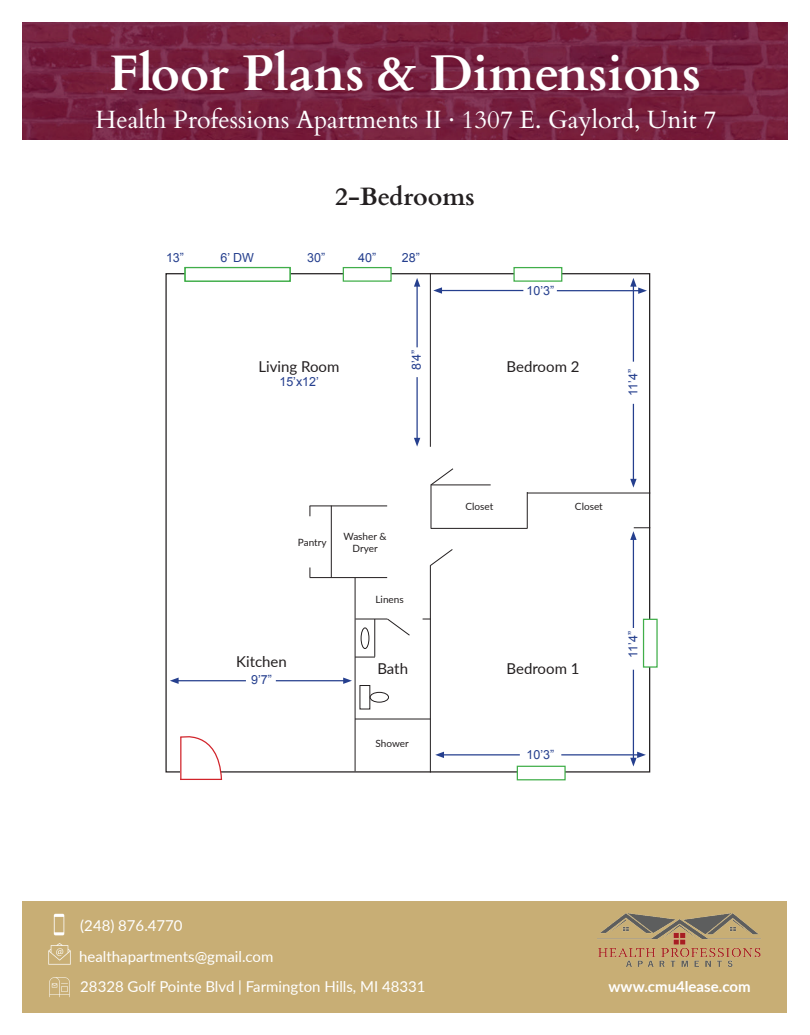
<style>
.page{position:relative;width:810px;height:1035px;background:#fff}
.page>*{position:absolute;margin:0;border:0;box-sizing:border-box;transform-origin:0 0}
.t1{font:700 50px "Cardo";color:#fff}
.t2{font:25px "Cardo";color:#fff}
.t3{font:700 25px "Cardo";color:#231f20}
.t4{font:15px/30.4px "Lato";color:#fff}
.t5{font:15px "Lato";color:#231f20}
.t6{font:700 15px "Lato";color:#fff}
.t7{font:12.5px "Arial";color:#253f8e}
.t8{font:10px/12px "Lato";color:#231f20;text-align:center}
</style>
<div class="page">
<div style="left:22px;top:901px;width:766px;height:111px;background:#c8ae75"></div>
<img style="left:53px;top:913px;width:12px;height:23px">
<img style="left:48px;top:943px;width:23px;height:22px">
<img style="left:22px;top:22px;width:765px;height:117px">
<img style="left:49px;top:977px;width:21px;height:20px">
<hr style="left:430px;top:273px;width:1px;height:174px;background:#231f20">
<hr style="left:527px;top:493px;width:123px;height:1px;background:#231f20">
<hr style="left:527px;top:492px;width:1px;height:36px;background:#231f20">
<hr style="left:431px;top:528px;width:97px;height:1px;background:#231f20">
<hr style="left:431px;top:485px;width:1px;height:44px;background:#231f20">
<hr style="left:431px;top:485px;width:60px;height:1px;background:#231f20">
<hr style="left:430px;top:565px;width:1px;height:208px;background:#231f20">
<hr style="left:355px;top:578px;width:1px;height:193px;background:#231f20">
<hr style="left:310px;top:506px;width:77px;height:1px;background:#231f20">
<hr style="left:355px;top:619px;width:32px;height:1px;background:#231f20">
<hr style="left:310px;top:577px;width:77px;height:1px;background:#231f20">
<hr style="left:331px;top:506px;width:1px;height:71px;background:#231f20">
<div style="left:517px;top:766px;width:49px;height:14px;background:#fff;border:1px solid #40ae49"></div>
<div style="left:643px;top:619px;width:15px;height:49px;background:#fff;border:1px solid #40ae49"></div>
<div style="left:513px;top:267px;width:49px;height:15px;background:#fff;border:1px solid #40ae49"></div>
<hr style="left:355px;top:719px;width:76px;height:1px;background:#231f20">
<svg style="left:355px;top:657px;width:20px;height:1px"></svg>
<div style="left:361px;top:628px;width:8px;height:21px;border:1px solid #231f20;border-radius:50%"></div>
<hr style="left:374px;top:619px;width:1px;height:38px;background:#231f20">
<hr style="left:177px;top:680px;width:69px;height:1px;background:#253f8e">
<svg style="left:170px;top:678px;width:9px;height:6px"></svg>
<hr style="left:276px;top:680px;width:69px;height:1px;background:#253f8e">
<svg style="left:343px;top:678px;width:9px;height:6px"></svg>
<hr style="left:633px;top:670px;width:1px;height:90px;background:#253f8e">
<hr style="left:633px;top:538px;width:1px;height:90px;background:#253f8e">
<svg style="left:630px;top:527px;width:20px;height:13px"></svg>
<hr style="left:442px;top:754px;width:78px;height:1px;background:#253f8e">
<svg style="left:435px;top:752px;width:9px;height:6px"></svg>
<hr style="left:561px;top:754px;width:78px;height:1px;background:#253f8e">
<svg style="left:630px;top:752px;width:16px;height:15px"></svg>
<hr style="left:633px;top:285px;width:1px;height:77px;background:#253f8e">
<hr style="left:633px;top:404px;width:1px;height:77px;background:#253f8e">
<svg style="left:630px;top:479px;width:7px;height:9px"></svg>
<hr style="left:416px;top:285px;width:2px;height:62px;background:#253f8e">
<svg style="left:414px;top:278px;width:6px;height:9px"></svg>
<hr style="left:416px;top:377px;width:2px;height:63px;background:#253f8e">
<svg style="left:414px;top:438px;width:6px;height:9px"></svg>
<div style="left:185px;top:267px;width:106px;height:15px;background:#fff;border:1px solid #40ae49"></div>
<div style="left:343px;top:267px;width:49px;height:15px;background:#fff;border:1px solid #40ae49"></div>
<hr style="left:557px;top:290px;width:83px;height:1px;background:#253f8e">
<svg style="left:630px;top:278px;width:17px;height:16px"></svg>
<hr style="left:440px;top:290px;width:83px;height:1px;background:#253f8e">
<svg style="left:433px;top:287px;width:9px;height:7px"></svg>
<svg style="left:179px;top:736px;width:44px;height:44px"></svg>
<hr style="left:180px;top:737px;width:1px;height:43px;background:#d1232a">
<hr style="left:180px;top:779px;width:42px;height:1px;background:#d1232a">
<div style="left:370px;top:692px;width:19px;height:10px;border:1px solid #231f20;border-radius:50%"></div>
<svg style="left:430px;top:468px;width:24px;height:18px"></svg>
<svg style="left:386px;top:618px;width:24px;height:18px"></svg>
<svg style="left:429px;top:549px;width:24px;height:18px"></svg>
<img style="left:598px;top:914px;width:163px;height:53px">
<h1 class="t1" style="left:109px;top:33px;width:593px">Floor Plans &amp; Dimensions</h1>
<h2 class="t2" style="left:96px;top:100px;width:622px">Health Professions Apartments II · 1307 E. Gaylord, Unit 7</h2>
<h2 class="t3" style="left:335px;top:176px;width:141px">2-Bedrooms</h2>
<p class="t7" style="left:166px;top:249px;width:20px">13”</p>
<p class="t7" style="left:220px;top:249px;width:35px">6’ DW</p>
<p class="t7" style="left:307px;top:249px;width:20px">30”</p>
<p class="t7" style="left:358px;top:249px;width:20px">40”</p>
<p class="t7" style="left:402px;top:249px;width:20px">28”</p>
<p class="t7" style="left:527px;top:282px;width:29px">10’3”</p>
<p class="t7" style="left:408px;top:370px;width:22px;rotate:-90deg">8’4”</p>
<p class="t5" style="left:259px;top:356px;width:82px">Living Room</p>
<p class="t5" style="left:507px;top:356px;width:74px">Bedroom 2</p>
<p class="t7" style="left:279px;top:374px;width:41px">15’x12’</p>
<p class="t7" style="left:625px;top:396px;width:28px;rotate:-90deg">11’4”</p>
<p class="t8" style="left:298px;top:536px;width:30px">Pantry</p>
<p class="t8" style="left:344px;top:530px;width:45px">Washer &amp;<br>Dryer</p>
<p class="t8" style="left:375px;top:593px;width:30px">Linens</p>
<p class="t5" style="left:236px;top:651px;width:52px">Kitchen</p>
<p class="t7" style="left:251px;top:671px;width:22px">9’7”</p>
<p class="t5" style="left:377px;top:657px;width:32px">Bath</p>
<p class="t8" style="left:376px;top:737px;width:35px">Shower</p>
<p class="t8" style="left:466px;top:499px;width:29px">Closet</p>
<p class="t8" style="left:575px;top:499px;width:29px">Closet</p>
<p class="t5" style="left:507px;top:657px;width:74px">Bedroom 1</p>
<p class="t7" style="left:527px;top:746px;width:29px">10’3”</p>
<p class="t7" style="left:625px;top:658px;width:28px;rotate:-90deg">11’4”</p>
<p class="t4" style="left:79px;top:910px;width:348px">(248) 876.4770<br>healthapartments@gmail.com<br>28328 Golf Pointe Blvd | Farmington Hills, MI 48331</p>
<p class="t6" style="left:609px;top:975px;width:144px">www.cmu4lease.com</p>
</div>
